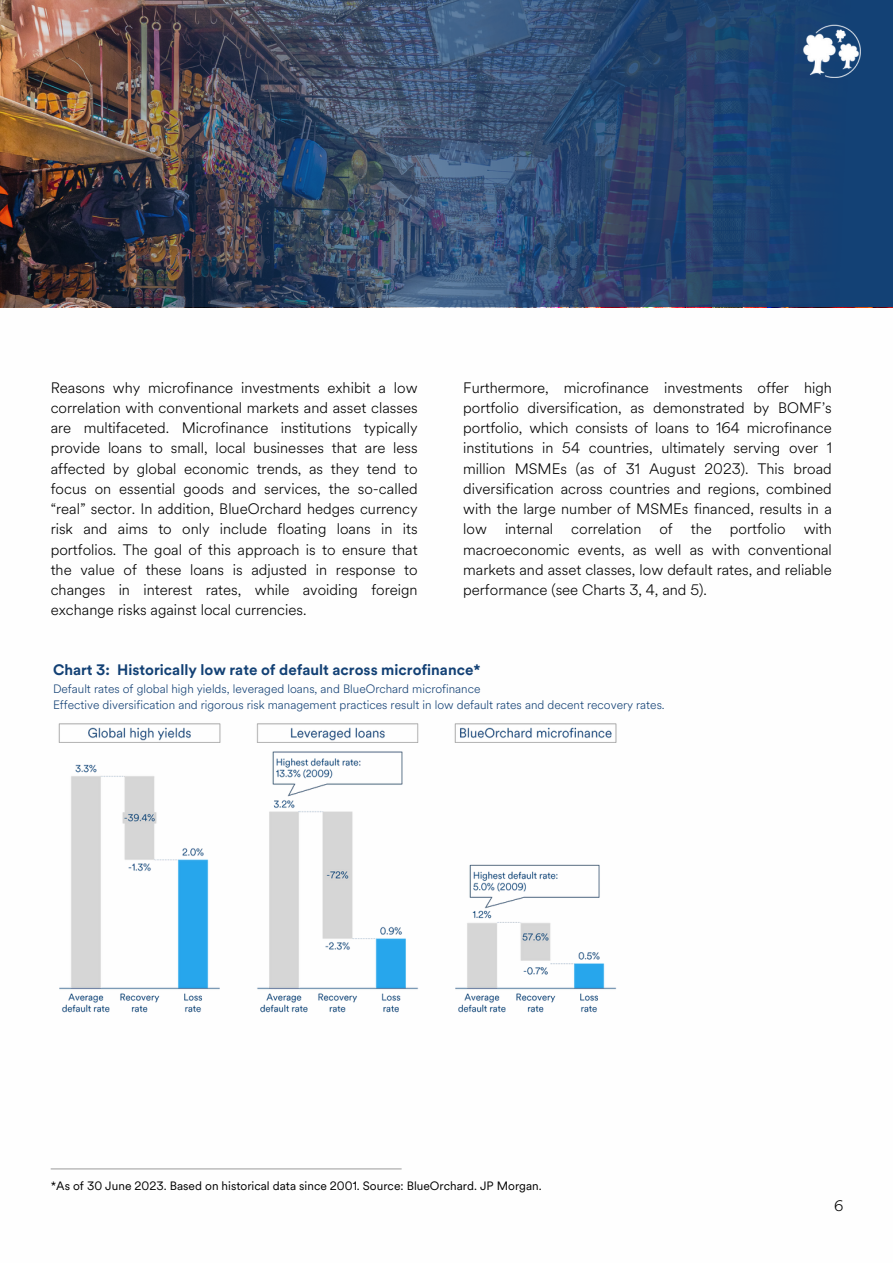
<style>
.page{position:relative;width:893px;height:1264px;background:#fff}
.page>*{position:absolute;margin:0;border:0;box-sizing:border-box;transform-origin:0 0}
.t1{font:300 15px/20.2px "Schroders Circular";color:#000;text-align:justify}
.t2{font:700 15px "Schroders Circular";color:#134175}
.t3{font:300 12px "Schroders Circular";color:#134175}
.t4{font:12px "Schroders Circular";color:#000}
</style>
<div class="page">
<img style="left:0;top:0;width:892px;height:306px">
<img style="left:803px;top:25px;width:57px;height:52px">
<img style="left:58px;top:723px;width:559px;height:290px">
<hr style="left:51px;top:1168px;width:350px;height:1px;background:#a6a6a6">
<p class="t1" style="left:51px;top:379px;width:368px">Reasons why microfinance investments exhibit a low correlation with conventional markets and asset classes are multifaceted. Microfinance institutions typically provide loans to small, local businesses that are less affected by global economic trends, as they tend to focus on essential goods and services, the so-called “real” sector. In addition, BlueOrchard hedges currency risk and aims to only include floating loans in its portfolios. The goal of this approach is to ensure that the value of these loans is adjusted in response to changes in interest rates, while avoiding foreign exchange risks against local currencies.</p>
<p class="t1" style="left:463px;top:379px;width:370px">Furthermore, microfinance investments offer high portfolio diversification, as demonstrated by BOMF’s portfolio, which consists of loans to 164 microfinance institutions in 54 countries, ultimately serving over 1 million MSMEs (as of 31 August 2023). This broad diversification across countries and regions, combined with the large number of MSMEs financed, results in a low internal correlation of the portfolio with macroeconomic events, as well as with conventional markets and asset classes, low default rates, and reliable performance (see Charts 3, 4, and 5).</p>
<p class="t2" style="left:53px;top:663px;width:429px">Chart 3: Historically low rate of default across microfinance*</p>
<p class="t3" style="left:53px;top:683px;width:429px">Default rates of global high yields, leveraged loans, and BlueOrchard microfinance</p>
<p class="t3" style="left:53px;top:699px;width:613px">Effective diversification and rigorous risk management practices result in low default rates and decent recovery rates.</p>
<p class="t4" style="left:51px;top:1181px;width:492px">*As of 30 June 2023. Based on historical data since 2001. Source: BlueOrchard. JP Morgan.</p>
<p class="t1" style="left:834px;top:1197px;width:11px">6</p>
</div>
